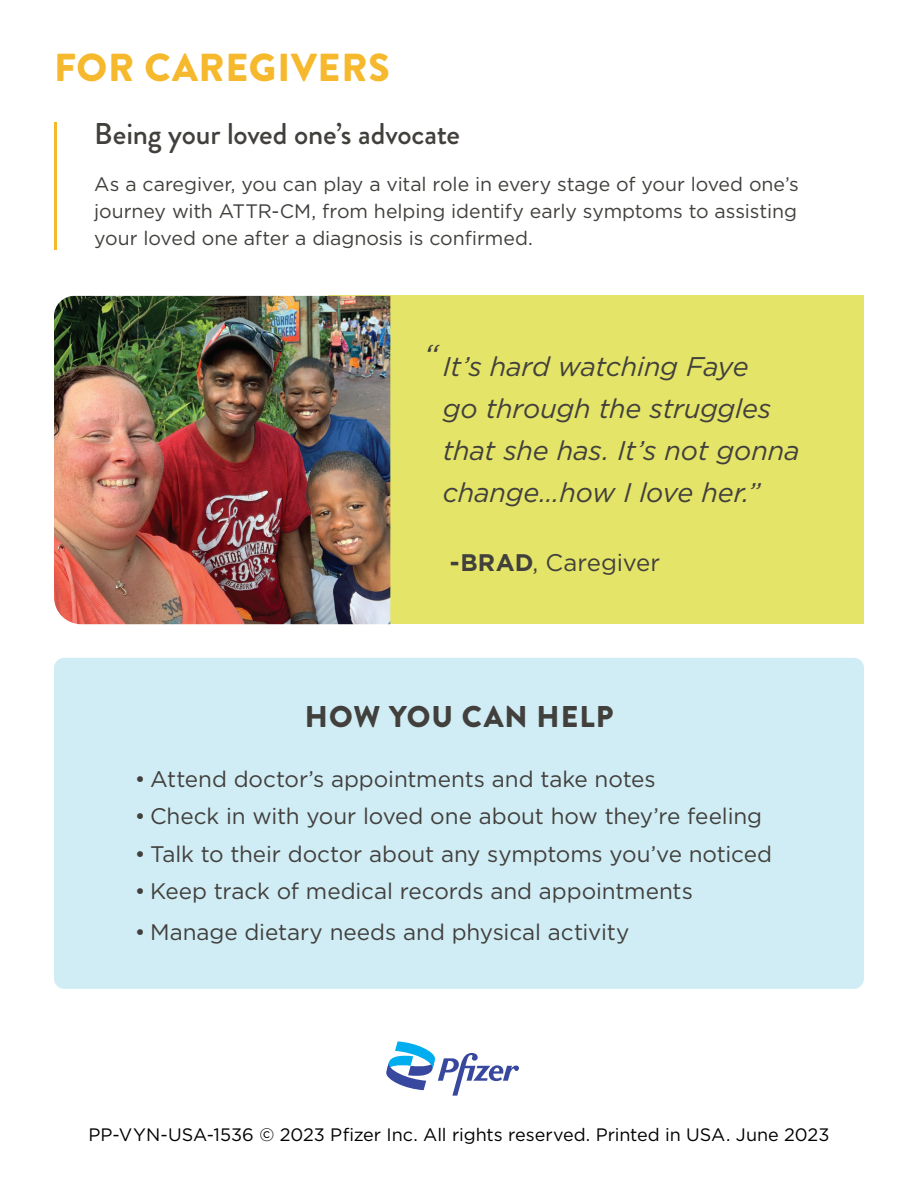
<style>
.page{position:relative;width:918px;height:1188px;background:#fff}
.page>*{position:absolute;margin:0;border:0;box-sizing:border-box;transform-origin:0 0}
.Headline{font:900 39px "Brandon Grotesque";letter-spacing:.02em;color:#f6b82c}
.Main_Body_Copy{font:italic 31.65px "Gotham";color:#42403d}
.Headline-2{font:500 30px "Brandon Grotesque";letter-spacing:-.005em;color:#42403d}
.Headline-3{font:900 30px "Brandon Grotesque";letter-spacing:.035em;color:#42403d}
.Main_Body_Copy-2{font:italic 27px/42px "Gotham";letter-spacing:-.01em;color:#42403d}
.Main_Body_Copy-3{font:24px "Gotham";letter-spacing:-.005em;color:#42403d}
.t1{font:22.5px "Gotham";letter-spacing:-.005em;color:#42403d}
.Main_Body_Copy-4{font:19.5px/27px "Gotham";letter-spacing:-.005em;color:#42403d;text-align:justify}
.t2{font:18px "Gotham";color:#000}
.s1{font-weight:700}
</style>
<div class="page">
<hr style="left:54px;top:123px;width:2px;height:127px;background:#f6b82c">
<div style="left:54px;top:658px;width:810px;height:331px;background:#d0edf5;border-radius:10px"></div>
<div style="left:390px;top:296px;width:474px;height:328px;background:#e4e468"></div>
<img style="left:54px;top:296px;width:336px;height:328px">
<svg style="left:386px;top:1041px;width:133px;height:55px"></svg>
<p class="Headline" style="left:54px;top:40px;width:337px">FOR CAREGIVERS</p>
<p class="Headline-2" style="left:94px;top:113px;width:367px">Being your loved one’s advocate</p>
<p class="Main_Body_Copy-4" style="left:94px;top:170px;width:706px">As a caregiver, you can play a vital role in every stage of your loved one’s journey with ATTR-CM, from helping identify early symptoms to assisting your loved one after a diagnosis is confirmed.</p>
<p class="Main_Body_Copy" style="left:423px;top:335px;width:16px">“</p>
<p class="Main_Body_Copy-2" style="left:443px;top:345px;width:358px">It’s hard watching Faye<br>go through the struggles that she has. It’s not gonna change…how I love her.”</p>
<p class="Main_Body_Copy-3" style="left:450px;top:547px;width:212px"><span class="s1">-BRAD</span>, Caregiver</p>
<p class="Headline-3" style="left:305px;top:696px;width:310px">HOW YOU CAN HELP</p>
<p class="t1" style="left:135px;top:765px;width:522px">• Attend doctor’s appointments and take notes</p>
<p class="t1" style="left:135px;top:802px;width:629px">• Check in with your loved one about how they’re feeling</p>
<p class="t1" style="left:135px;top:839px;width:639px">• Talk to their doctor about any symptoms you’ve noticed</p>
<p class="t1" style="left:135px;top:876px;width:560px">• Keep track of medical records and appointments</p>
<p class="t1" style="left:135px;top:918px;width:496px">• Manage dietary needs and physical activity</p>
<p class="t2" style="left:89px;top:1123px;width:742px">PP-VYN-USA-1536 © 2023 Pfizer Inc. All rights reserved. Printed in USA. June 2023</p>
</div>
